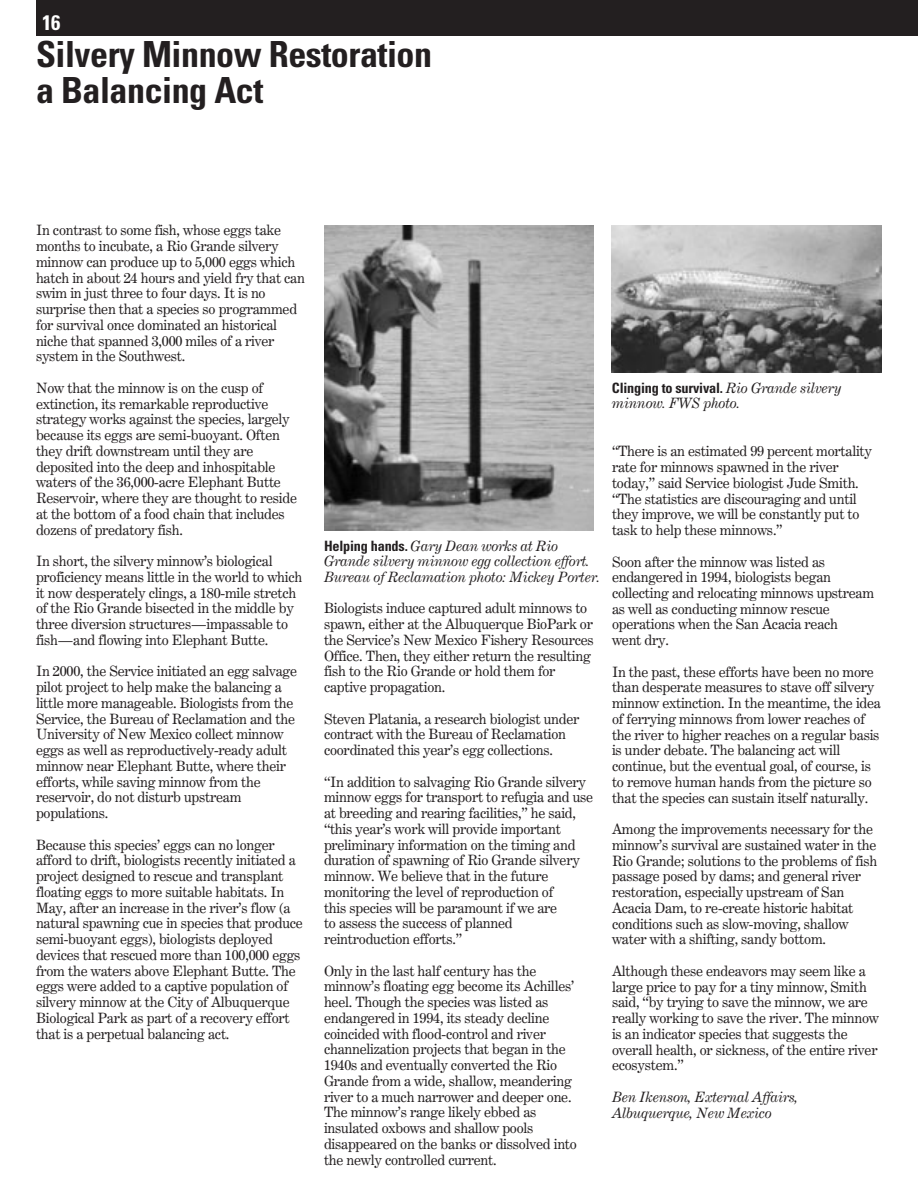
<style>
.page{position:relative;width:918px;height:1188px;background:#fff}
.page>*{position:absolute;margin:0;border:0;box-sizing:border-box;transform-origin:0 0}
.t1{font:700 condensed 36px/36px "Univers";letter-spacing:-.015em;color:#231f20}
.t2{font:700 condensed 21px "Univers";color:#fff}
.t3{font:14.25px/15.8px "Century Expanded BT";letter-spacing:-.015em;color:#231f20}
.t4{font:italic 14.25px/15.8px "Century Expanded BT";letter-spacing:-.015em;color:#231f20}
.t5{font:700 condensed 14.25px "Univers";letter-spacing:-.015em;color:#231f20}
.s1{font-family:"Century Expanded BT";font-weight:400;font-style:italic;font-stretch:normal}
.s2{font-family:"Univers";font-weight:700;font-style:normal;font-stretch:condensed}
</style>
<div class="page">
<div style="left:36px;top:0;width:882px;height:36px;background:#231f20"></div>
<img style="left:612px;top:225px;width:270px;height:148px">
<img style="left:324px;top:225px;width:270px;height:306px">
<h2 class="t2" style="left:42px;top:15px;width:20px">16</h2>
<h1 class="t1" style="left:36px;top:40px;width:398px">Silvery Minnow Restoration a Balancing Act</h1>
<p class="t3" style="left:36px;top:224px;width:270px">In contrast to some fish, whose eggs take months to incubate, a Rio Grande silvery minnow can produce up to 5,000 eggs which hatch in about 24 hours and yield fry that can swim in just three to four days. It is no surprise then that a species so programmed for survival once dominated an historical niche that spanned 3,000 miles of a river system in the Southwest.</p>
<p class="t3" style="left:36px;top:382px;width:262px">Now that the minnow is on the cusp of extinction, its remarkable reproductive strategy works against the species, largely because its eggs are semi-buoyant. Often they drift downstream until they are deposited into the deep and inhospitable waters of the 36,000-acre Elephant Butte Reservoir, where they are thought to reside at the bottom of a food chain that includes dozens of predatory fish.</p>
<p class="t3" style="left:36px;top:555px;width:268px">In short, the silvery minnow’s biological proficiency means little in the world to which it now desperately clings, a 180-mile stretch of the Rio Grande bisected in the middle by three diversion structures—impassable to fish—and flowing into Elephant Butte.</p>
<p class="t3" style="left:36px;top:665px;width:263px">In 2000, the Service initiated an egg salvage pilot project to help make the balancing a little more manageable. Biologists from the Service, the Bureau of Reclamation and the University of New Mexico collect minnow eggs as well as reproductively-ready adult minnow near Elephant Butte, where their efforts, while saving minnow from the reservoir, do not disturb upstream populations.</p>
<p class="t3" style="left:36px;top:838px;width:268px">Because this species’ eggs can no longer afford to drift, biologists recently initiated a project designed to rescue and transplant floating eggs to more suitable habitats. In May, after an increase in the river’s flow (a natural spawning cue in species that produce semi-buoyant eggs), biologists deployed devices that rescued more than 100,000 eggs from the waters above Elephant Butte. The eggs were added to a captive population of silvery minnow at the City of Albuquerque Biological Park as part of a recovery effort that is a perpetual balancing act.</p>
<p class="t5" style="left:612px;top:382px;width:231px">Clinging to survival. <span class="s1">Rio Grande silvery</span></p>
<p class="t4" style="left:612px;top:397px;width:130px">minnow. FWS photo.</p>
<p class="t4" style="left:324px;top:539px;width:278px"><span class="s2">Helping hands.</span> Gary Dean works at Rio<br>Grande silvery minnow egg collection effort.<br>Bureau of Reclamation photo: Mickey Porter.</p>
<p class="t3" style="left:324px;top:602px;width:271px">Biologists induce captured adult minnows to spawn, either at the Albuquerque BioPark or the Service’s New Mexico Fishery Resources Office. Then, they either return the resulting fish to the Rio Grande or hold them for captive propagation.</p>
<p class="t3" style="left:324px;top:712px;width:257px">Steven Platania, a research biologist under contract with the Bureau of Reclamation coordinated this year’s egg collections.</p>
<p class="t3" style="left:324px;top:775px;width:271px">“In addition to salvaging Rio Grande silvery minnow eggs for transport to refugia and use at breeding and rearing facilities,” he said, “this year’s work will provide important preliminary information on the timing and duration of spawning of Rio Grande silvery minnow. We believe that in the future monitoring the level of reproduction of<br>this species will be paramount if we are<br>to assess the success of planned reintroduction efforts.”</p>
<p class="t3" style="left:324px;top:964px;width:254px">Only in the last half century has the minnow’s floating egg become its Achilles’ heel. Though the species was listed as endangered in 1994, its steady decline coincided with flood-control and river channelization projects that began in the 1940s and eventually converted the Rio Grande from a wide, shallow, meandering river to a much narrower and deeper one.<br>The minnow’s range likely ebbed as insulated oxbows and shallow pools disappeared on the banks or dissolved into the newly controlled current.</p>
<p class="t3" style="left:612px;top:445px;width:262px">“There is an estimated 99 percent mortality rate for minnows spawned in the river today,” said Service biologist Jude Smith. “The statistics are discouraging and until they improve, we will be constantly put to task to help these minnows.”</p>
<p class="t3" style="left:612px;top:555px;width:264px">Soon after the minnow was listed as endangered in 1994, biologists began collecting and relocating minnows upstream as well as conducting minnow rescue operations when the San Acacia reach<br>went dry.</p>
<p class="t3" style="left:612px;top:665px;width:270px">In the past, these efforts have been no more than desperate measures to stave off silvery minnow extinction. In the meantime, the idea of ferrying minnows from lower reaches of the river to higher reaches on a regular basis is under debate. The balancing act will continue, but the eventual goal, of course, is to remove human hands from the picture so that the species can sustain itself naturally.</p>
<p class="t3" style="left:612px;top:823px;width:267px">Among the improvements necessary for the minnow’s survival are sustained water in the Rio Grande; solutions to the problems of fish passage posed by dams; and general river restoration, especially upstream of San Acacia Dam, to re-create historic habitat conditions such as slow-moving, shallow water with a shifting, sandy bottom.</p>
<p class="t3" style="left:612px;top:965px;width:269px">Although these endeavors may seem like a large price to pay for a tiny minnow, Smith said, “by trying to save the minnow, we are really working to save the river. The minnow is an indicator species that suggests the overall health, or sickness, of the entire river ecosystem.”</p>
<p class="t4" style="left:612px;top:1091px;width:188px">Ben Ikenson, External Affairs,<br>Albuquerque, New Mexico</p>
</div>
